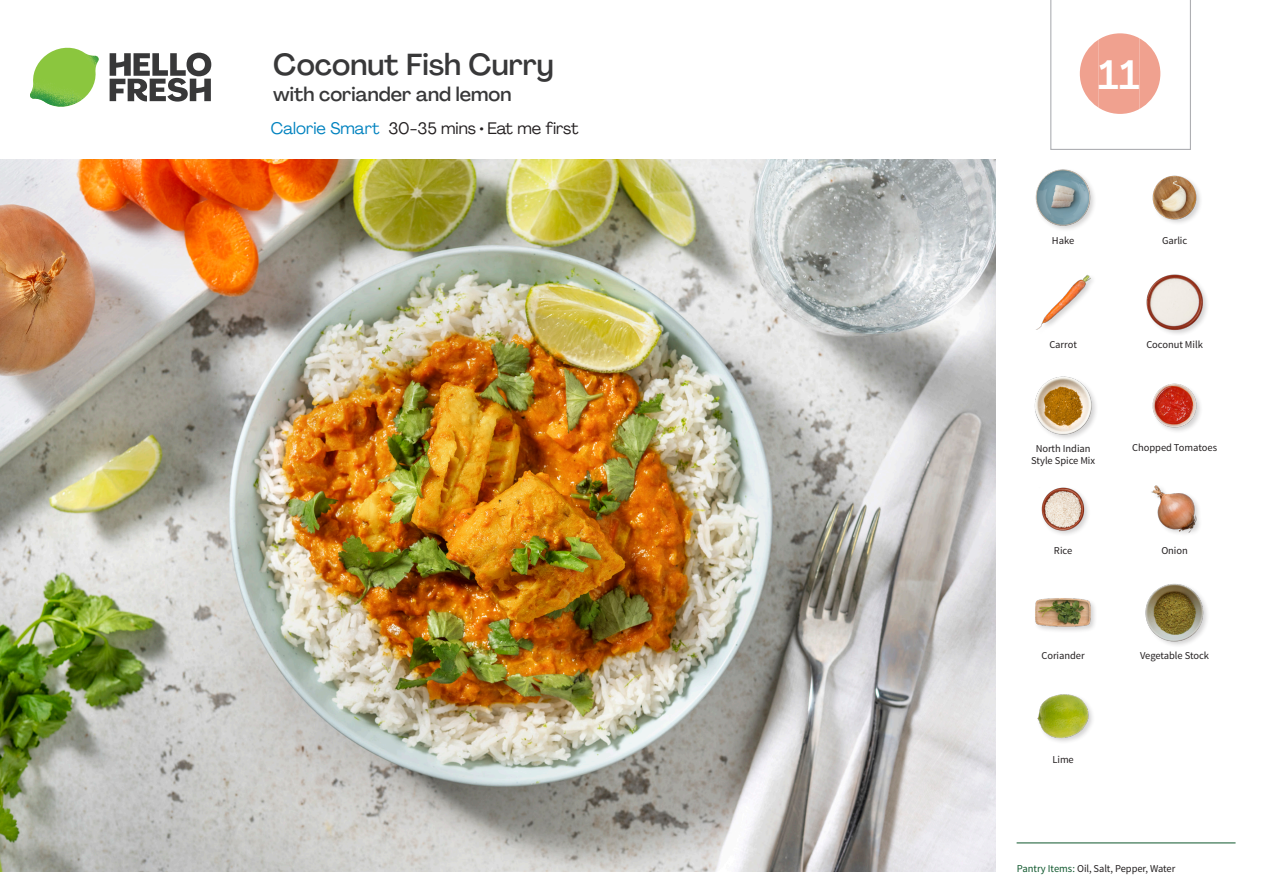
<style>
.page{position:relative;width:1263px;height:893px;background:#fff}
.page>*{position:absolute;margin:0;border:0;box-sizing:border-box;transform-origin:0 0}
._24_Recipe_Nr_Bag{font:500 40.5px "Agrandir";color:#fff}
._15_Titel_UK{font:500 30px "Agrandir";color:#383839}
._15_Titel_UK-2{font:500 19.5px "Agrandir";color:#383839}
._02_Box_Type{font:16.5px "Agrandir";color:#231f20}
._18_FRONT_ingredient{font:10.5px "Source Sans Pro";letter-spacing:-.005em;color:#231f20}
.t1{font:10.5px "Source Sans Variable";letter-spacing:-.005em;color:#231f20}
.s1{color:#0082bf}
.s2{font-family:"Source Sans Pro";color:#0e572c}
</style>
<div class="page">
<svg style="left:110px;top:53px;width:101px;height:49px"></svg>
<img style="left:30px;top:48px;width:69px;height:59px">
<img style="left:0;top:159px;width:995px;height:713px">
<hr style="left:1016px;top:843px;width:219px;height:1px;background:#0e572c">
<div style="left:1034px;top:169px;width:63px;height:63px;background:#231f20;opacity:.2"></div>
<img style="left:1034px;top:169px;width:58px;height:57px">
<img style="left:1152px;top:175px;width:49px;height:48px">
<div style="left:1146px;top:273px;width:63px;height:64px;background:#231f20;opacity:.2"></div>
<img style="left:1146px;top:273px;width:57px;height:58px">
<img style="left:1036px;top:274px;width:56px;height:56px">
<img style="left:1152px;top:383px;width:49px;height:48px">
<div style="left:1034px;top:376px;width:65px;height:65px;background:#231f20;opacity:.2"></div>
<img style="left:1034px;top:377px;width:58px;height:57px">
<img style="left:1151px;top:485px;width:49px;height:49px">
<img style="left:1041px;top:487px;width:47px;height:47px">
<div style="left:1145px;top:583px;width:64px;height:65px;background:#231f20;opacity:.2"></div>
<img style="left:1146px;top:584px;width:57px;height:57px">
<div style="left:1034px;top:597px;width:64px;height:37px;background:#231f20;opacity:.2"></div>
<img style="left:1034px;top:597px;width:58px;height:37px">
<img style="left:1037px;top:694px;width:55px;height:48px">
<svg style="left:1050px;top:0;width:141px;height:150px"></svg>
<p class="_15_Titel_UK" style="left:273px;top:46px;width:282px">Coconut Fish Curry</p>
<p class="_15_Titel_UK-2" style="left:273px;top:82px;width:240px">with coriander and lemon</p>
<p class="_02_Box_Type" style="left:271px;top:118px;width:309px"><span class="s1">Calorie Smart</span> 30-35 mins • Eat me first</p>
<p class="_24_Recipe_Nr_Bag" style="left:1098px;top:50px;width:43px">11</p>
<p class="_18_FRONT_ingredient" style="left:1052px;top:234px;width:24px">Hake</p>
<p class="_18_FRONT_ingredient" style="left:1162px;top:234px;width:27px">Garlic</p>
<p class="_18_FRONT_ingredient" style="left:1049px;top:338px;width:29px">Carrot</p>
<p class="_18_FRONT_ingredient" style="left:1146px;top:338px;width:58px">Coconut Milk</p>
<p class="_18_FRONT_ingredient" style="left:1036px;top:442px;width:56px">North Indian</p>
<p class="_18_FRONT_ingredient" style="left:1132px;top:441px;width:86px">Chopped Tomatoes</p>
<p class="_18_FRONT_ingredient" style="left:1031px;top:454px;width:66px">Style Spice Mix</p>
<p class="_18_FRONT_ingredient" style="left:1054px;top:544px;width:20px">Rice</p>
<p class="_18_FRONT_ingredient" style="left:1161px;top:544px;width:28px">Onion</p>
<p class="_18_FRONT_ingredient" style="left:1041px;top:649px;width:45px">Coriander</p>
<p class="_18_FRONT_ingredient" style="left:1140px;top:649px;width:71px">Vegetable Stock</p>
<p class="_18_FRONT_ingredient" style="left:1052px;top:753px;width:23px">Lime</p>
<p class="t1" style="left:1017px;top:862px;width:160px"><span class="s2">Pantry Items:</span> Oil, Salt, Pepper, Water</p>
</div>
